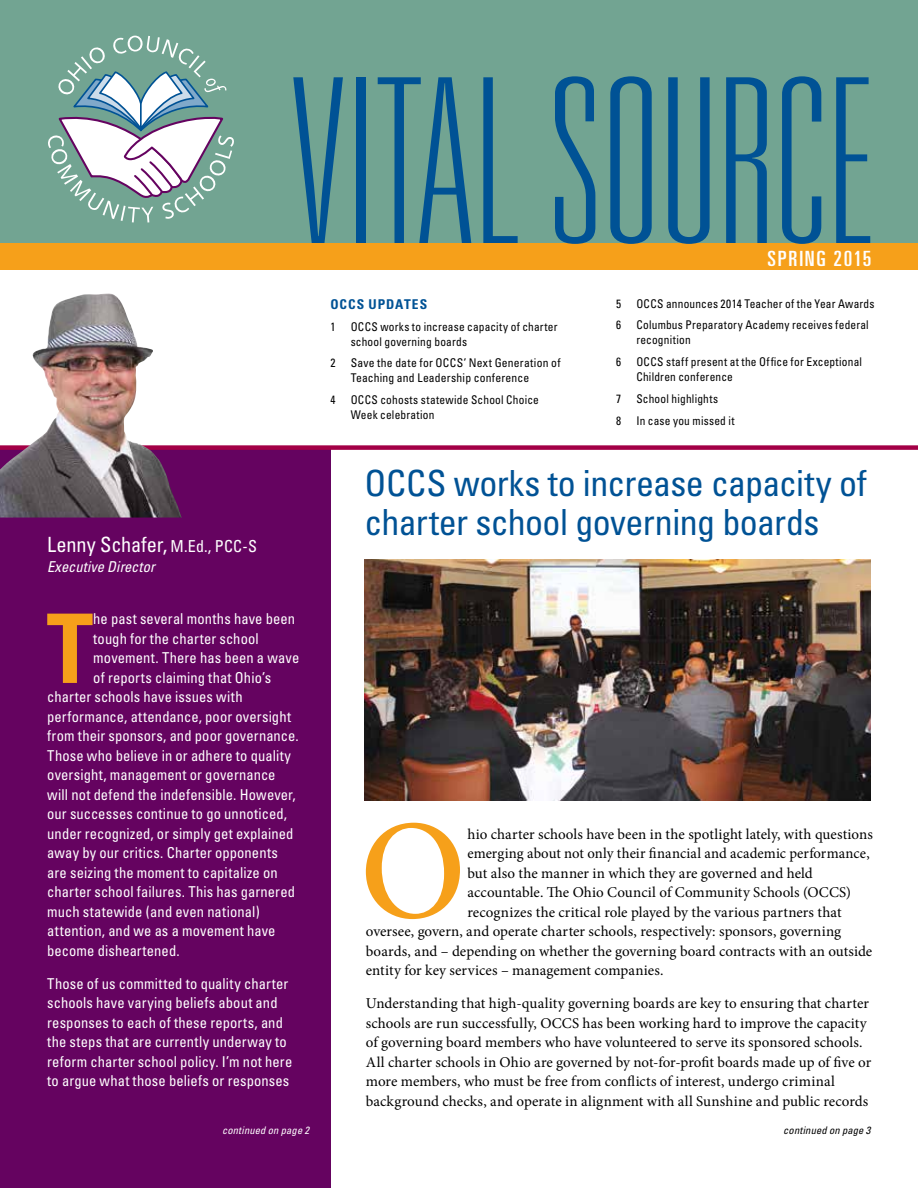
<style>
.page{position:relative;width:918px;height:1188px;background:#fff}
.page>*{position:absolute;margin:0;border:0;box-sizing:border-box;transform-origin:0 0}
.t1{font:100 ultra-condensed 229.5px "Univers";letter-spacing:.01em;color:#005295}
.t2{font:500 141.75px "Minion Pro";color:#f6a01a}
.t3{font:700 condensed 96px "Univers";color:#f6a01a}
.t4{font:condensed 36px/39px "Univers";letter-spacing:-.015em;color:#005295}
.t5{font:condensed 21px "Univers";letter-spacing:-.005em;color:#fff}
.t6{font:ultra-condensed 21px "Univers";letter-spacing:.075em;color:#fff;scale:1.1 1}
.t7{font:15px/19.5px "Minion Pro";letter-spacing:.005em;color:#000}
.t8{font:condensed 15px/19.5px "Univers";letter-spacing:.01em;color:#fff}
.t9{font:italic condensed 15px "Univers";letter-spacing:.005em;color:#fff}
.t10{font:700 condensed 13.5px "Univers";letter-spacing:.075em;color:#005295}
.t11{font:condensed 12px/15px "Univers";letter-spacing:.02em;color:#000;scale:.95 1}
.t12{font:condensed 12px/15px "Univers";letter-spacing:.02em;color:#000}
.t13{font:italic condensed 10.5px "Univers";letter-spacing:.015em;color:#fff}
.t14{font:italic condensed 10.5px "Univers";letter-spacing:.015em;color:#000}
.s1{font-size:16.5px}
</style>
<div class="page">
<div style="left:0;top:448px;width:331px;height:740px;background:#650360"></div>
<div style="left:0;top:0;width:918px;height:252px;background:#72a492"></div>
<div style="left:0;top:243px;width:918px;height:27px;background:#f6a01a"></div>
<div style="left:0;top:445px;width:918px;height:5px;background:#a30046"></div>
<svg style="left:48px;top:35px;width:186px;height:188px"></svg>
<img style="left:0;top:293px;width:182px;height:225px">
<img style="left:364px;top:559px;width:506px;height:242px">
<h1 class="t1" style="left:294px;top:45px;width:580px">VITAL SOURCE</h1>
<h3 class="t6" style="left:768px;top:246px;width:96px">Spring 2015</h3>
<h3 class="t5" style="left:47px;top:532px;width:211px">Lenny Schafer, <span class="s1">M.Ed., PCC-S</span></h3>
<p class="t9" style="left:47px;top:557px;width:109px">Executive Director</p>
<h3 class="t3" style="left:47px;top:590px;width:48px">T</h3>
<p class="t8" style="left:93px;top:609px;width:203px">he past several months have been</p>
<p class="t8" style="left:93px;top:629px;width:167px">tough for the charter school</p>
<p class="t8" style="left:93px;top:648px;width:208px">movement. There has been a wave</p>
<p class="t8" style="left:93px;top:668px;width:180px">of reports claiming that Ohio’s</p>
<p class="t8" style="left:47px;top:687px;width:197px">charter schools have issues with</p>
<p class="t8" style="left:47px;top:707px;width:245px">performance, attendance, poor oversight</p>
<p class="t8" style="left:47px;top:726px;width:253px">from their sponsors, and poor governance.</p>
<p class="t8" style="left:47px;top:746px;width:245px">Those who believe in or adhere to quality</p>
<p class="t8" style="left:47px;top:765px;width:230px">oversight, management or governance</p>
<p class="t8" style="left:47px;top:785px;width:250px">will not defend the indefensible. However,</p>
<p class="t8" style="left:47px;top:804px;width:241px">our successes continue to go unnoticed,</p>
<p class="t8" style="left:47px;top:824px;width:248px">under recognized, or simply get explained</p>
<p class="t8" style="left:47px;top:843px;width:232px">away by our critics. Charter opponents</p>
<p class="t8" style="left:47px;top:863px;width:232px">are seizing the moment to capitalize on</p>
<p class="t8" style="left:47px;top:882px;width:249px">charter school failures. This has garnered</p>
<p class="t8" style="left:47px;top:902px;width:214px">much statewide (and even national)</p>
<p class="t8" style="left:47px;top:921px;width:230px">attention, and we as a movement have</p>
<p class="t8" style="left:47px;top:941px;width:134px">become disheartened.</p>
<p class="t8" style="left:47px;top:974px;width:247px">Those of us committed to quality charter schools have varying beliefs about and responses to each of these reports, and the steps that are currently underway to reform charter school policy. I’m not here to argue what those beliefs or responses</p>
<p class="t10" style="left:330px;top:296px;width:97px">OCCS UPDATES</p>
<p class="t11" style="left:330px;top:319px;width:7px">1</p>
<p class="t11" style="left:351px;top:319px;width:219px">OCCS works to increase capacity of charter school governing boards</p>
<p class="t11" style="left:330px;top:355px;width:7px">2</p>
<p class="t12" style="left:351px;top:355px;width:211px">Save the date for OCCS’ Next Generation of<br>Teaching and Leadership conference</p>
<p class="t11" style="left:330px;top:392px;width:7px">4</p>
<p class="t11" style="left:351px;top:392px;width:200px">OCCS cohosts statewide School Choice<br>Week celebration</p>
<p class="t11" style="left:616px;top:296px;width:7px">5</p>
<p class="t11" style="left:636px;top:296px;width:252px">OCCS announces 2014 Teacher of the Year Awards</p>
<p class="t11" style="left:616px;top:317px;width:7px">6</p>
<p class="t11" style="left:636px;top:317px;width:246px">Columbus Preparatory Academy receives federal recognition</p>
<p class="t11" style="left:616px;top:354px;width:7px">6</p>
<p class="t11" style="left:636px;top:354px;width:239px">OCCS staff present at the Office for Exceptional<br>Children conference</p>
<p class="t11" style="left:616px;top:391px;width:7px">7</p>
<p class="t11" style="left:636px;top:391px;width:88px">School highlights</p>
<p class="t11" style="left:616px;top:413px;width:7px">8</p>
<p class="t11" style="left:636px;top:413px;width:105px">In case you missed it</p>
<h3 class="t4" style="left:364px;top:464px;width:504px">OCCS works to increase capacity of charter school governing boards</h3>
<h2 class="t2" style="left:360px;top:776px;width:108px">O</h2>
<p class="t7" style="left:468px;top:824px;width:407px">hio charter schools have been in the spotlight lately, with questions</p>
<p class="t7" style="left:468px;top:844px;width:404px">emerging about not only their financial and academic performance,</p>
<p class="t7" style="left:468px;top:863px;width:347px">but also the manner in which they are governed and held</p>
<p class="t7" style="left:468px;top:883px;width:385px">accountable. The Ohio Council of Community Schools (OCCS)</p>
<p class="t7" style="left:468px;top:902px;width:376px">recognizes the critical role played by the various partners that</p>
<p class="t7" style="left:366px;top:922px;width:477px">oversee, govern, and operate charter schools, respectively: sponsors, governing</p>
<p class="t7" style="left:366px;top:941px;width:508px">boards, and – depending on whether the governing board contracts with an outside</p>
<p class="t7" style="left:366px;top:961px;width:299px">entity for key services – management companies.</p>
<p class="t7" style="left:366px;top:994px;width:507px">Understanding that high-quality governing boards are key to ensuring that charter schools are run successfully, OCCS has been working hard to improve the capacity of governing board members who have volunteered to serve its sponsored schools.<br>All charter schools in Ohio are governed by not-for-profit boards made up of five or more members, who must be free from conflicts of interest, undergo criminal background checks, and operate in alignment with all Sunshine and public records</p>
<p class="t13" style="left:222px;top:1124px;width:89px">continued on page 2</p>
<p class="t14" style="left:783px;top:1123px;width:89px">continued on page 3</p>
</div>
